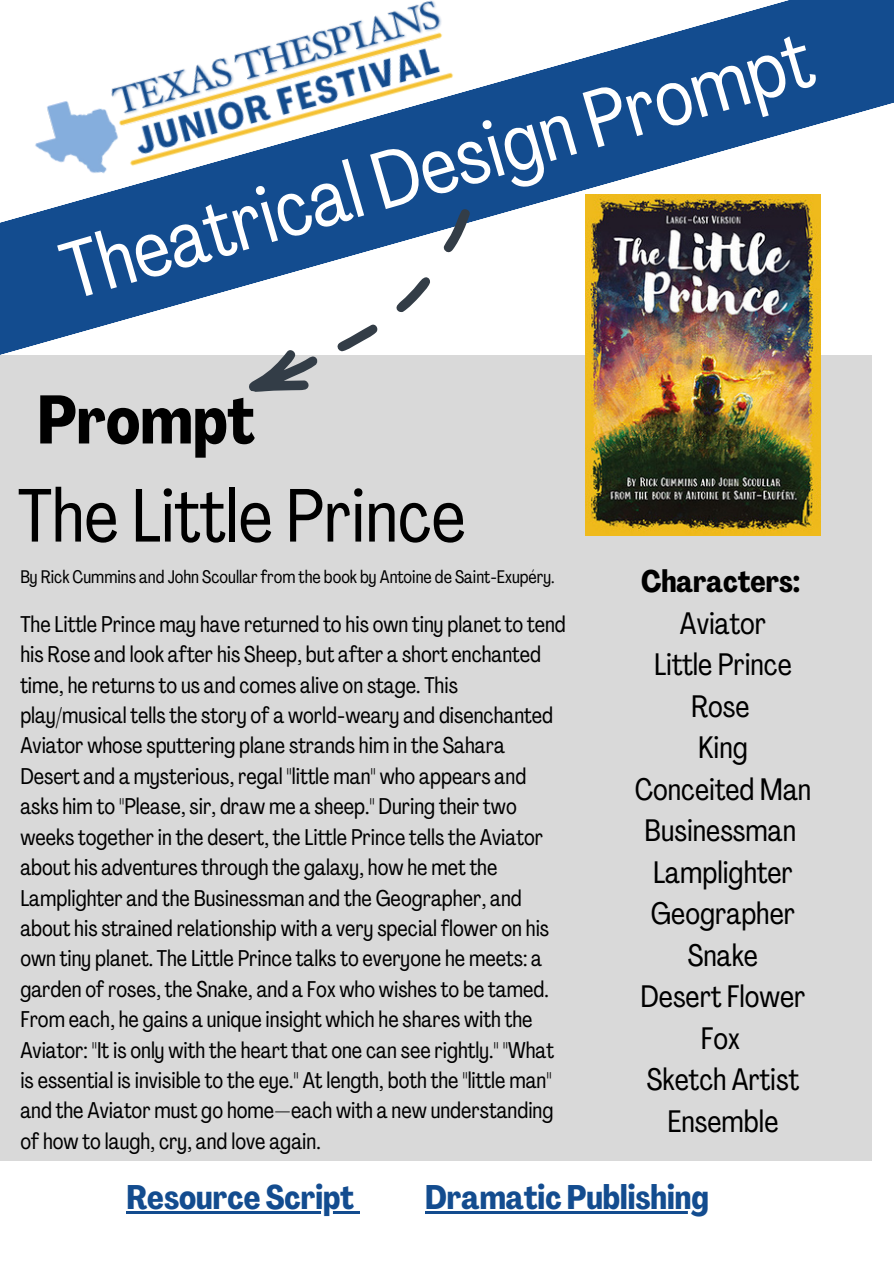
<style>
.page{position:relative;width:894px;height:1264px;background:#fff}
.page>*{position:absolute;margin:0;border:0;box-sizing:border-box;transform-origin:0 0}
.t1{font:80.25px "Agrandir Tight";color:#fff}
.t2{font:74.55px "Agrandir Tight";color:#000}
.t3{font:700 67.5px "Agrandir Tight";color:#000}
.t4{font:700 33.6px "Agrandir Tight";color:#134c8f}
.t5{font:30.75px "Agrandir Tight";color:#000}
.t6{font:700 30.75px "Agrandir Tight";color:#000}
.t7{font:22.5px/30.5px "Agrandir Tight";color:#000}
.t8{font:18px "Agrandir Tight";color:#000}
</style>
<div class="page">
<svg style="left:0;top:0;width:893px;height:397px;fill:#134c8f"></svg>
<div style="left:0;top:355px;width:871px;height:805px;background:#d9d9d9"></div>
<svg style="left:247px;top:172px;width:224px;height:220px"></svg>
<img style="left:585px;top:194px;width:234px;height:341px">
<img style="left:20px;top:0;width:444px;height:196px">
<hr style="left:126px;top:1210px;width:228px;height:3px;background:#134c8f">
<hr style="left:425px;top:1210px;width:283px;height:3px;background:#134c8f">
<p class="t1" style="left:55px;top:241px;width:777px;rotate:-16deg">Theatrical Design Prompt</p>
<p class="t3" style="left:37px;top:393px;width:219px">Prompt</p>
<p class="t2" style="left:18px;top:485px;width:449px">The Little Prince</p>
<p class="t8" style="left:20px;top:569px;width:535px">By Rick Cummins and John Scoullar from the book by Antoine de Saint-Exupéry.</p>
<p class="t7" style="left:20px;top:611px;width:547px">The Little Prince may have returned to his own tiny planet to tend his Rose and look after his Sheep, but after a short enchanted time, he returns to us and comes alive on stage. This play/musical tells the story of a world-weary and disenchanted Aviator whose sputtering plane strands him in the Sahara Desert and a mysterious, regal "little man" who appears and asks him to "Please, sir, draw me a sheep." During their two weeks together in the desert, the Little Prince tells the Aviator about his adventures through the galaxy, how he met the Lamplighter and the Businessman and the Geographer, and about his strained relationship with a very special flower on his own tiny planet. The Little Prince talks to everyone he meets: a garden of roses, the Snake, and a Fox who wishes to be tamed.<br>From each, he gains a unique insight which he shares with the Aviator: "It is only with the heart that one can see rightly." "What is essential is invisible to the eye." At length, both the "little man" and the Aviator must go home—each with a new understanding of how to laugh, cry, and love again.</p>
<p class="t6" style="left:640px;top:569px;width:161px">Characters:</p>
<p class="t5" style="left:679px;top:610px;width:88px">Aviator</p>
<p class="t5" style="left:654px;top:652px;width:139px">Little Prince</p>
<p class="t5" style="left:691px;top:693px;width:60px">Rose</p>
<p class="t5" style="left:697px;top:735px;width:51px">King</p>
<p class="t5" style="left:634px;top:776px;width:178px">Conceited Man</p>
<p class="t5" style="left:644px;top:818px;width:153px">Businessman</p>
<p class="t5" style="left:653px;top:859px;width:141px">Lamplighter</p>
<p class="t5" style="left:650px;top:901px;width:146px">Geographer</p>
<p class="t5" style="left:687px;top:942px;width:72px">Snake</p>
<p class="t5" style="left:640px;top:984px;width:166px">Desert Flower</p>
<p class="t5" style="left:700px;top:1025px;width:41px">Fox</p>
<p class="t5" style="left:646px;top:1067px;width:153px">Sketch Artist</p>
<p class="t5" style="left:667px;top:1108px;width:112px">Ensemble</p>
<p class="t4" style="left:126px;top:1183px;width:229px">Resource Script</p>
<p class="t4" style="left:425px;top:1183px;width:285px">Dramatic Publishing</p>
</div>
